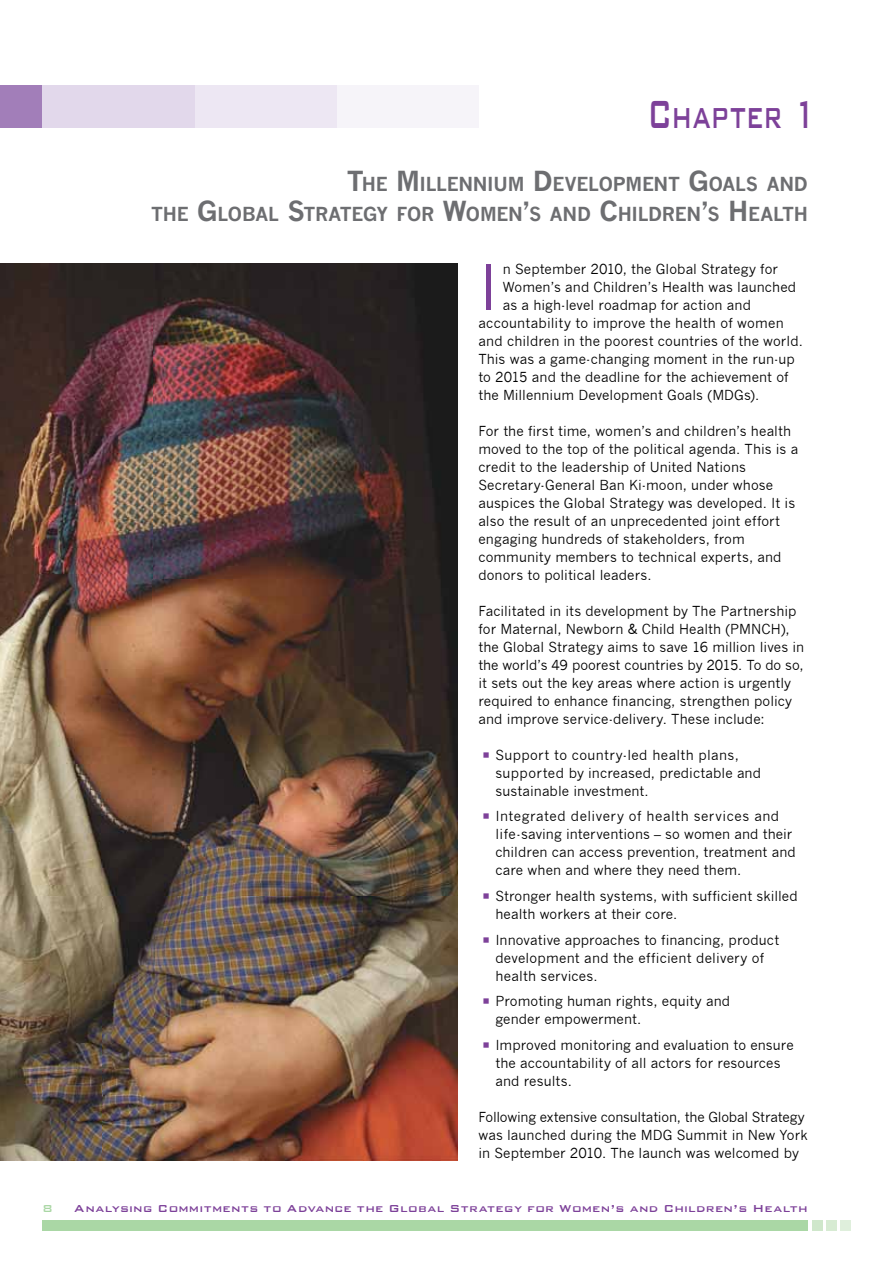
<style>
.page{position:relative;width:893px;height:1263px;background:#fff}
.page>*{position:absolute;margin:0;border:0;box-sizing:border-box;transform-origin:0 0}
.t1{font:62.1px "News Gothic";color:#7d4199}
.t2{font:500 47.25px "Bank Gothic";letter-spacing:.015em;color:#7d4199;scale:.59 1}
.t3{font:700 18.9px/30px "News Gothic";letter-spacing:-.015em;color:#6d6e71;text-align:right}
.t4{font:13.5px/18px "News Gothic";letter-spacing:.005em;color:#000}
.t5{font:500 13.5px "Bank Gothic";letter-spacing:.025em;color:#7d4199}
.t6{font:500 13.5px "Bank Gothic";color:#aad7a5}
.s1{font-size:52.5px}
.s2{font-size:27px}
.s3{color:#7d4199}
</style>
<div class="page">
<div style="left:0;top:85px;width:43px;height:43px;background:#a27eb9"></div>
<div style="left:43px;top:85px;width:152px;height:43px;background:#e2d8eb"></div>
<div style="left:195px;top:85px;width:142px;height:43px;background:#ede7f3"></div>
<div style="left:337px;top:85px;width:141px;height:43px;background:#f6f4f9"></div>
<div style="left:43px;top:1220px;width:765px;height:11px;background:#aad7a5"></div>
<svg style="left:826px;top:1220px;width:25px;height:11px"></svg>
<div style="left:812px;top:1220px;width:11px;height:11px;background:#cfe7cb"></div>
<img style="left:0;top:264px;width:457px;height:897px">
<h2 class="t2" style="left:647px;top:79px;width:289px"><span class="s1">C</span>hapter <span class="s1">1</span></h2>
<h3 class="t3" style="left:151px;top:169px;width:658px"><span class="s2">T</span>HE <span class="s2">M</span>ILLENNIUM <span class="s2">D</span>EVELOPMENT <span class="s2">G</span>OALS AND<br>THE <span class="s2">G</span>LOBAL <span class="s2">S</span>TRATEGY FOR <span class="s2">W</span>OMEN<span class="s2">’</span>S AND <span class="s2">C</span>HILDREN<span class="s2">’</span>S <span class="s2">H</span>EALTH</h3>
<h1 class="t1" style="left:478px;top:251px;width:22px">I</h1>
<p class="t4" style="left:503px;top:260px;width:277px">n September 2010, the Global Strategy for</p>
<p class="t4" style="left:503px;top:278px;width:295px">Women’s and Children’s Health was launched</p>
<p class="t4" style="left:503px;top:296px;width:250px">as a high-level roadmap for action and</p>
<p class="t4" style="left:478px;top:314px;width:307px">accountability to improve the health of women</p>
<p class="t4" style="left:478px;top:332px;width:326px">and children in the poorest countries of the world.</p>
<p class="t4" style="left:478px;top:350px;width:318px">This was a game-changing moment in the run-up</p>
<p class="t4" style="left:478px;top:368px;width:312px">to 2015 and the deadline for the achievement of</p>
<p class="t4" style="left:478px;top:386px;width:282px">the Millennium Development Goals (MDGs).</p>
<p class="t4" style="left:478px;top:422px;width:321px">For the first time, women’s and children’s health moved to the top of the political agenda. This is a credit to the leadership of United Nations Secretary-General Ban Ki-moon, under whose auspices the Global Strategy was developed. It is also the result of an unprecedented joint effort engaging hundreds of stakeholders, from community members to technical experts, and donors to political leaders.</p>
<p class="t4" style="left:478px;top:602px;width:327px">Facilitated in its development by The Partnership for Maternal, Newborn &amp; Child Health (PMNCH), the Global Strategy aims to save 16 million lives in the world’s 49 poorest countries by 2015. To do so, it sets out the key areas where action is urgently required to enhance financing, strengthen policy and improve service-delivery. These include:</p>
<p class="t4" style="left:495px;top:746px;width:267px;text-indent:-13px"><span class="s3">○</span> Support to country-led health plans, supported by increased, predictable and sustainable investment.</p>
<p class="t4" style="left:495px;top:807px;width:302px;text-indent:-13px"><span class="s3">○</span> Integrated delivery of health services and life-saving interventions – so women and their children can access prevention, treatment and care when and where they need them.</p>
<p class="t4" style="left:495px;top:887px;width:304px;text-indent:-13px"><span class="s3">○</span> Stronger health systems, with sufficient skilled health workers at their core.</p>
<p class="t4" style="left:495px;top:931px;width:285px;text-indent:-13px"><span class="s3">○</span> Innovative approaches to financing, product development and the efficient delivery of health services.</p>
<p class="t4" style="left:495px;top:992px;width:236px;text-indent:-13px"><span class="s3">○</span> Promoting human rights, equity and gender empowerment.</p>
<p class="t4" style="left:495px;top:1036px;width:300px;text-indent:-13px"><span class="s3">○</span> Improved monitoring and evaluation to ensure the accountability of all actors for resources and results.</p>
<p class="t4" style="left:478px;top:1108px;width:331px">Following extensive consultation, the Global Strategy was launched during the MDG Summit in New York in September 2010. The launch was welcomed by</p>
<p class="t6" style="left:43px;top:1198px;width:12px">8</p>
<p class="t5" style="left:74px;top:1198px;width:735px">Analysing Commitments to Advance the Global Strategy for Women’s and Children’s Health</p>
</div>
